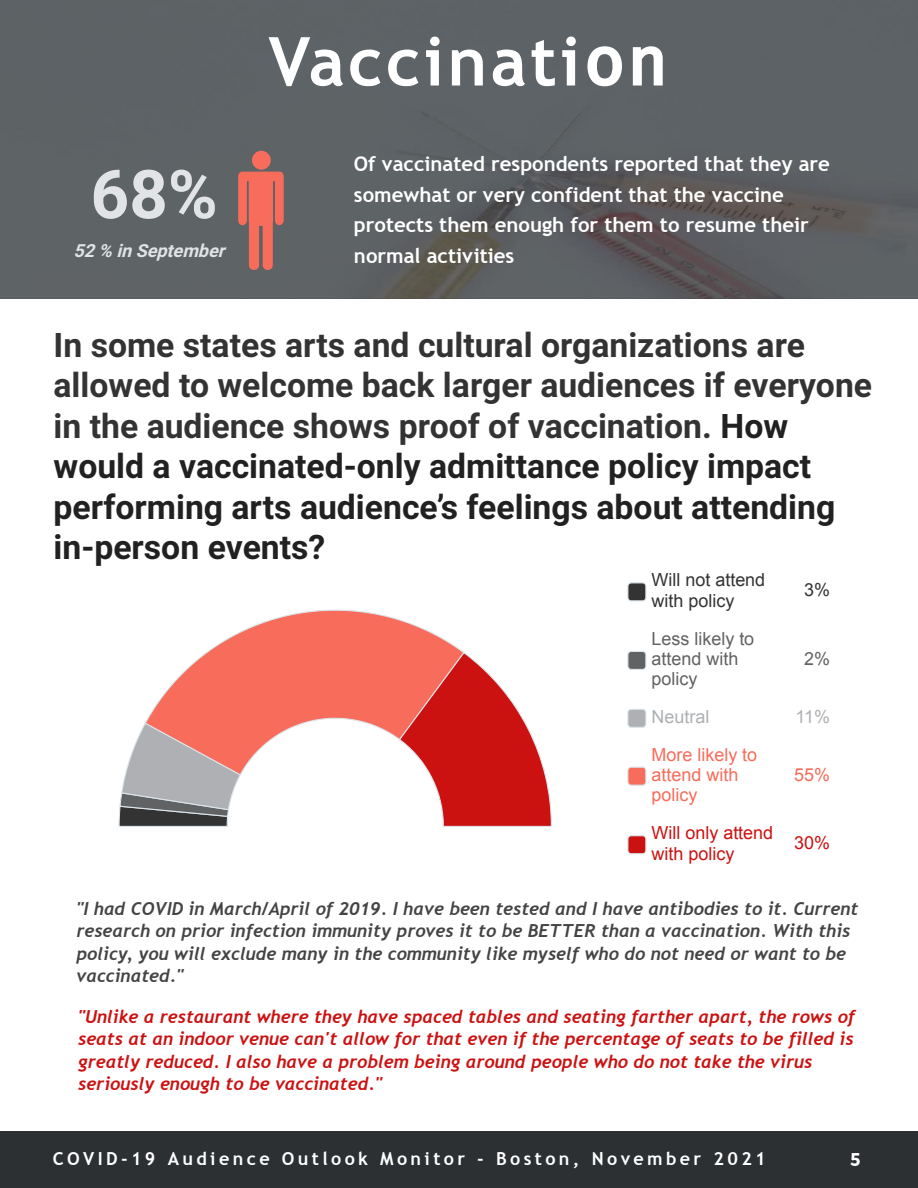
<style>
.page{position:relative;width:918px;height:1188px;background:#fff}
.page>*{position:absolute;margin:0;border:0;box-sizing:border-box;transform-origin:0 0}
.t1{font:700 67.5px "Trebuchet MS";letter-spacing:.05em;color:#fff}
.t2{font:700 67.5px "Roboto";color:#e1e3e6}
.t3{font:700 33.75px/40.5px "Roboto";color:#333}
.t4{font:700 20.4px/30.6px "Trebuchet MS";color:#fff}
.t5{font:700 20.25px "Source Sans Pro";color:#fff}
.t6{font:italic 700 18px/22.5px "Trebuchet";color:#c11}
.t7{font:italic 700 18px/22.5px "Trebuchet";color:#444}
.t8{font:700 18px "Trebuchet MS";letter-spacing:.19em;color:#fff}
.t9{font:18px/20.2px "Arial";color:#f76c5b}
.t10{font:18px/20.2px "Arial";color:#616263}
.t11{font:18px/20.2px "Arial";color:#c11}
.t12{font:18px/20.2px "Arial";color:#333}
.t13{font:italic 700 18px "Roboto";color:#e1e3e6}
.t14{font:18px "Arial";color:#aeb0b3}
.s1{font-family:"Fira Sans";font-weight:400;color:rgb(0 0 0/0)}
.s2{color:#212121}
</style>
<div class="page">
<div style="left:0;top:1132px;width:918px;height:56px;background:#2d3033"></div>
<img style="left:0;top:0;width:918px;height:298px">
<div style="left:252px;top:151px;width:19px;height:19px;background:#f76c5b;border-radius:50%"></div>
<svg style="left:238px;top:172px;width:46px;height:98px;background:#c7695e"></svg>
<svg style="left:118px;top:725px;width:121px;height:102px"></svg>
<svg style="left:144px;top:609px;width:318px;height:170px"></svg>
<svg style="left:398px;top:651px;width:154px;height:176px"></svg>
<svg style="left:627px;top:582px;width:20px;height:20px"></svg>
<svg style="left:627px;top:651px;width:20px;height:19px"></svg>
<svg style="left:627px;top:709px;width:20px;height:19px"></svg>
<svg style="left:627px;top:766px;width:20px;height:20px"></svg>
<svg style="left:627px;top:835px;width:20px;height:20px"></svg>
<svg style="left:587px;top:46px;width:76px;height:40px"></svg>
<h1 class="t2" style="left:91px;top:156px;width:129px">68%</h1>
<p class="t13" style="left:73px;top:240px;width:158px">52 % in September</p>
<h1 class="t1" style="left:268px;top:19px;width:399px">Vaccinati<span class="s1">on</span></h1>
<p class="t4" style="left:354px;top:149px;width:477px">Of vaccinated respondents reported that they are somewhat or very confident that the vaccine protects them enough for them to resume their normal activities</p>
<p class="t3" style="left:54px;top:325px;width:820px">In some states arts and cultural organizations are allowed to welcome back larger audiences if everyone in the audience shows proof of vaccination. <span class="s2">How would a vaccinated-only admittance policy impact performing arts audience’s feelings about attending in-person events?</span></p>
<p class="t12" style="left:651px;top:570px;width:115px">Will not attend with policy</p>
<p class="t12" style="left:804px;top:580px;width:27px">3%</p>
<p class="t10" style="left:651px;top:628px;width:104px">Less likely to attend with policy</p>
<p class="t10" style="left:804px;top:648px;width:27px">2%</p>
<p class="t14" style="left:651px;top:706px;width:59px">Neutral</p>
<p class="t14" style="left:795px;top:706px;width:36px">11%</p>
<p class="t9" style="left:651px;top:744px;width:107px">More likely to attend with policy</p>
<p class="t9" style="left:794px;top:764px;width:37px">55%</p>
<p class="t11" style="left:651px;top:823px;width:123px">Will only attend with policy</p>
<p class="t11" style="left:794px;top:833px;width:37px">30%</p>
<p class="t7" style="left:76px;top:897px;width:783px">"I had COVID in March/April of 2019. I have been tested and I have antibodies to it. Current research on prior infection immunity proves it to be BETTER than a vaccination. With this policy, you will exclude many in the community like myself who do not need or want to be vaccinated."</p>
<p class="t6" style="left:78px;top:1005px;width:779px">"Unlike a restaurant where they have spaced tables and seating farther apart, the rows of seats at an indoor venue can't allow for that even if the percentage of seats to be filled is greatly reduced. I also have a problem being around people who do not take the virus seriously enough to be vaccinated."</p>
<p class="t8" style="left:53px;top:1147px;width:715px">COVID-19 Audience Outlook Monitor - Boston, November 2021</p>
<p class="t5" style="left:850px;top:1146px;width:12px">5</p>
</div>
